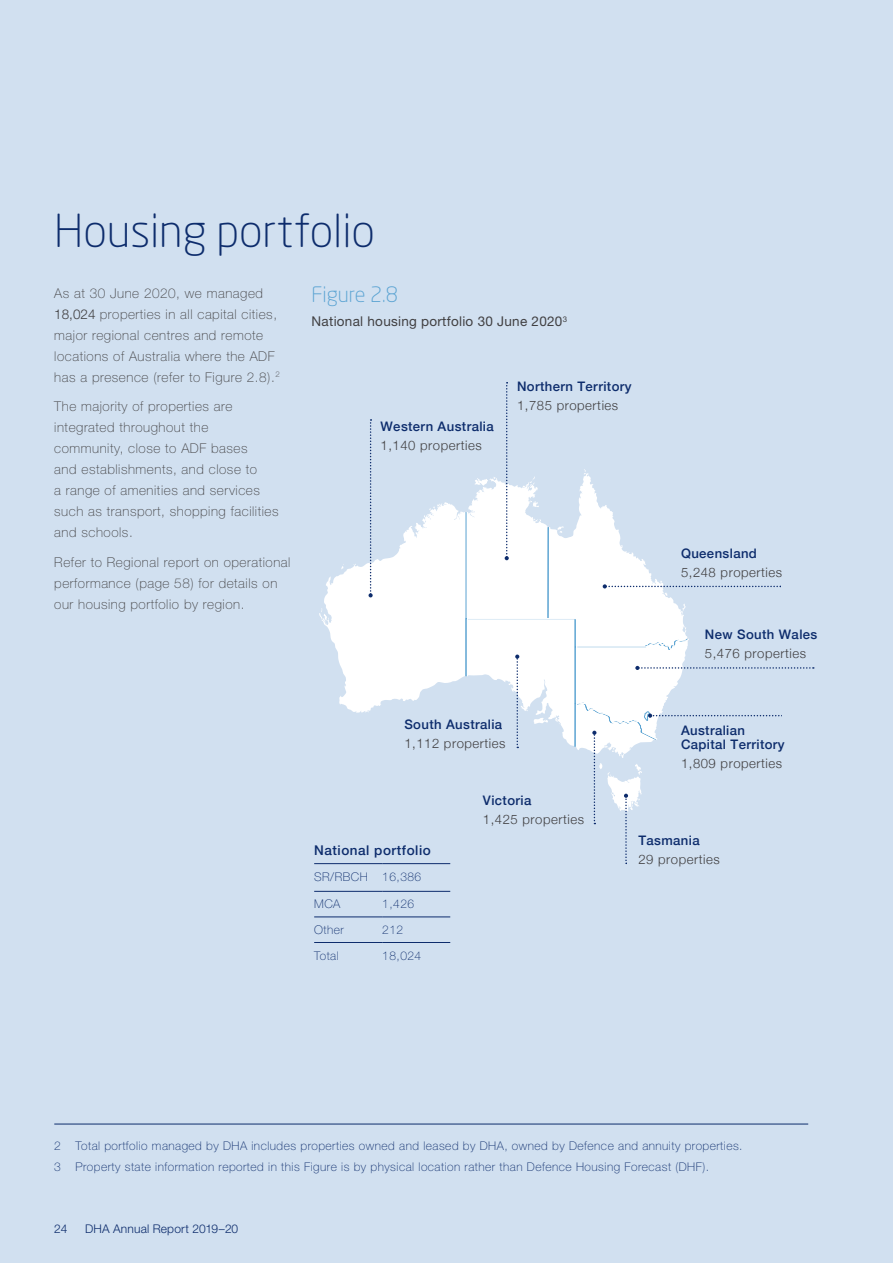
<style>
.page{position:relative;width:893px;height:1263px;background:#d1e0f0}
.page>*{position:absolute;margin:0;border:0;box-sizing:border-box;transform-origin:0 0}
.Heading_1{font:300 45px "Neo Sans Std";color:#0d2c6c}
.Figure_head{font:300 21px "Neo Sans Std";color:#5aa3d2}
.text{font:100 13.5px/21px "Helvetica Neue LT Std";letter-spacing:.04em;color:#414042}
.Figure_head__title_s{font:13.5px "Helvetica Neue LT Std";letter-spacing:.02em;color:#414042}
.text-2{font:500 13.5px "Helvetica Neue LT Std";letter-spacing:.04em;color:#0d2c6c}
.t1{font:300 13.05px/18.9px "Helvetica Neue";letter-spacing:.04em;color:#414042}
.t2{font:500 13.05px/18.9px "Helvetica Neue";letter-spacing:.03em;color:#0d2c6c}
.Footnote{font:100 12px "Helvetica Neue LT Std";letter-spacing:.04em;color:#0d2c6c}
.text-3{font:100 12px "Helvetica Neue LT Std";letter-spacing:.04em;color:#0d2c6c}
.t3{font:300 12px "Helvetica Neue LT Std";letter-spacing:.015em;color:#0d2c6c}
.s1{font-weight:300}
.s2{font-weight:300;color:#414042}
.s3{font-weight:500;color:#0d2c6c}
</style>
<div class="page">
<svg style="left:319px;top:382px;width:495px;height:482px"></svg>
<hr style="left:467px;top:619px;width:1px;height:57px;background:#fff">
<hr style="left:314px;top:863px;width:68px;height:1px;background:#0d2c6c">
<hr style="left:382px;top:863px;width:68px;height:1px;background:#0d2c6c">
<hr style="left:314px;top:891px;width:68px;height:1px;background:#0d2c6c">
<hr style="left:382px;top:891px;width:68px;height:1px;background:#0d2c6c">
<hr style="left:314px;top:916px;width:68px;height:1px;background:#0d2c6c">
<hr style="left:382px;top:916px;width:68px;height:1px;background:#0d2c6c">
<hr style="left:314px;top:942px;width:68px;height:1px;background:#0d2c6c">
<hr style="left:382px;top:942px;width:68px;height:1px;background:#0d2c6c">
<hr style="left:54px;top:1124px;width:754px;height:1px;background:#0d2c6c">
<p class="Heading_1" style="left:54px;top:204px;width:322px">Housing portfolio</p>
<p class="text" style="left:54px;top:282px;width:227px">As at 30 June 2020, we managed <span class="s1">18,024</span> properties in all capital cities, major regional centres and remote locations of Australia where the ADF has a presence (refer to Figure 2.8).<sup>2</sup></p>
<p class="text" style="left:54px;top:396px;width:226px">The majority of properties are integrated throughout the community, close to ADF bases<br>and establishments, and close to<br>a range of amenities and services such as transport, shopping facilities and schools.</p>
<p class="text" style="left:54px;top:551px;width:238px">Refer to Regional report on operational performance (page 58) for details on our housing portfolio by region.</p>
<p class="Figure_head" style="left:312px;top:282px;width:88px">Figure 2.8</p>
<p class="Figure_head__title_s" style="left:312px;top:313px;width:257px">National housing portfolio 30 June 2020<sup>3</sup></p>
<p class="t2" style="left:517px;top:376px;width:116px">Northern Territory<br><span class="s2">1,785 properties</span></p>
<p class="t2" style="left:380px;top:415px;width:115px">Western Australia<br><span class="s2">1,140 properties</span></p>
<p class="t1" style="left:404px;top:714px;width:103px"><span class="s3">South Australia<br></span>1,112 properties</p>
<p class="t1" style="left:483px;top:790px;width:103px"><span class="s3">Victoria<br></span>1,425 properties</p>
<p class="t1" style="left:681px;top:542px;width:103px"><span class="s3">Queensland<br></span>5,248 properties</p>
<p class="t1" style="left:705px;top:624px;width:114px"><span class="s3">New South Wales<br></span>5,476 properties</p>
<p class="t2" style="left:681px;top:722px;width:105px;line-height:14.5px">Australian<br>Capital Territory</p>
<p class="t1" style="left:681px;top:753px;width:103px">1,809 properties</p>
<p class="text-2" style="left:314px;top:842px;width:118px">National portfolio</p>
<p class="text-3" style="left:314px;top:869px;width:55px">SR/RBCH</p>
<p class="text-3" style="left:382px;top:869px;width:41px">16,386</p>
<p class="text-3" style="left:314px;top:897px;width:28px">MCA</p>
<p class="text-3" style="left:382px;top:897px;width:33px">1,426</p>
<p class="text-3" style="left:314px;top:923px;width:31px">Other</p>
<p class="text-3" style="left:382px;top:923px;width:22px">212</p>
<p class="text-3" style="left:314px;top:948px;width:26px">Total</p>
<p class="text-3" style="left:382px;top:948px;width:41px">18,024</p>
<p class="t1" style="left:638px;top:830px;width:83px"><span class="s3">Tasmania<br></span>29 properties</p>
<p class="Footnote" style="left:54px;top:1138px;width:690px">2 Total portfolio managed by DHA includes properties owned and leased by DHA, owned by Defence and annuity properties.</p>
<p class="Footnote" style="left:54px;top:1159px;width:656px">3 Property state information reported in this Figure is by physical location rather than Defence Housing Forecast (DHF).</p>
<p class="t3" style="left:54px;top:1221px;width:15px">24</p>
<p class="t3" style="left:85px;top:1221px;width:155px">DHA Annual Report 2019–20</p>
</div>
